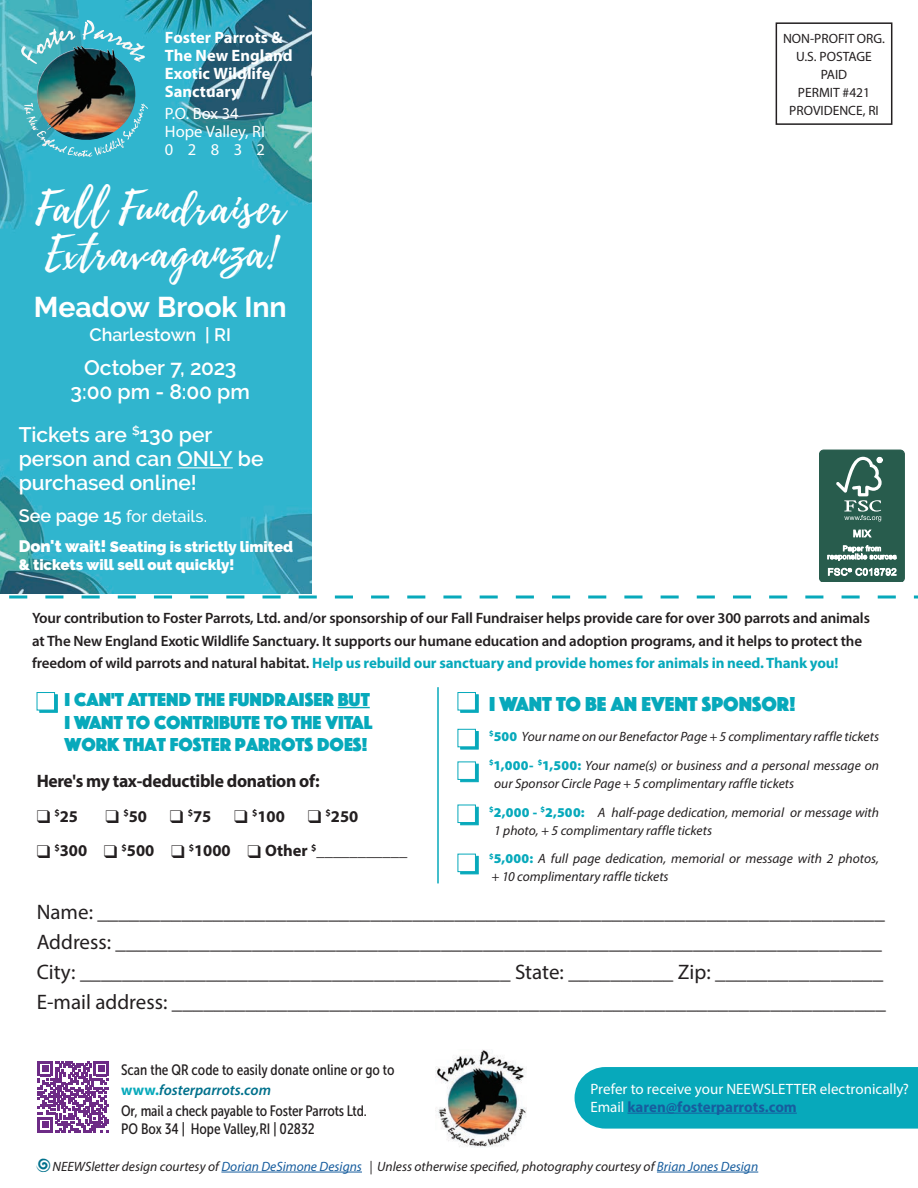
<style>
.page{position:relative;width:918px;height:1188px;background:#fff}
.page>*{position:absolute;margin:0;border:0;box-sizing:border-box;transform-origin:0 0}
.Body_Text_12_15{font:43.5px/45px "Playlist Script";letter-spacing:.03em;color:#fff}
.Body_Text{font:700 28.5px "Raleway";letter-spacing:-.005em;color:#fff}
.t1{font:21px "Myriad Pro";color:#231f20}
.Body_Text-2{font:600 21px/24px "Raleway";color:#fff;text-align:center}
.Masthead_Subhead{font:21px "Phosphate Solid";color:#07a9bb}
.Masthead_Subhead-2{font:19.5px/22.5px "Phosphate Solid";color:#07a9bb}
.t2{font:700 18px "Myriad Pro";letter-spacing:-.02em;color:#231f20}
.Body_Text-3{font:600 18px "Raleway";letter-spacing:-.005em;color:#fff}
.t3{font:700 16.5px "Myriad Pro";color:#231f20}
.Body_Text_11_13{font:700 16.5px/18px "Myriad Pro";color:#fff}
.Body_Text_11_13-2{font:16.5px/18px "Myriad Pro";color:#fff}
.Body_Text-4{font:500 16.5px "Raleway";color:#fff}
.t4{font:600 15px/22.5px "Myriad Pro";letter-spacing:-.01em;color:#231f20}
.t5{font:15px "Museo Sans Cond 500";letter-spacing:-.005em;color:#231f20}
.Body_Text_12_15-2{font:15px/18px "Myriad Pro";color:#fff}
.Body_Text-5{font:900 15px/18px "Raleway";color:#fff}
.t6{font:italic 600 15px "Myriad Pro";color:#00718c}
.Body_Text_12_15-3{font:italic 13.5px/18px "Myriad Pro";color:#231f20}
.t7{font:13.5px/18px "Myriad Pro";color:#231f20;text-align:center}
.s1{font-weight:600;font-size:18px}
.s2{font-size:16.5px}
.s3{font-weight:700;color:#07a9bb}
.s4{font-weight:900;font-style:normal;color:#07a9bb}
.s5{font-weight:700;font-style:normal;color:#07a9bb}
.s6{font-weight:700;color:#175d9e}
.s7{font-family:"Altemus Spirals";font-style:normal;color:#00718c}
.s8{color:#175d9e}
</style>
<div class="page">
<div style="left:575px;top:1067px;width:343px;height:62px;background:#07a9bb"></div>
<img style="left:0;top:0;width:312px;height:594px">
<div style="left:776px;top:22px;width:116px;height:103px;border:2px solid #231f20"></div>
<svg style="left:38px;top:1061px;width:71px;height:71px"></svg>
<img style="left:46px;top:20px;width:49px;height:24px">
<div style="left:819px;top:450px;width:85px;height:132px;background:#285c4d;border-radius:4px"></div>
<div style="left:819px;top:450px;width:85px;height:132px;border:1px solid #285c4d;border-radius:4px"></div>
<svg style="left:836px;top:457px;width:47px;height:64px"></svg>
<svg style="left:853px;top:529px;width:18px;height:9px"></svg>
<svg style="left:827px;top:545px;width:70px;height:16px"></svg>
<svg style="left:828px;top:568px;width:68px;height:8px"></svg>
<hr style="left:221px;top:1172px;width:141px;height:1px;background:#175d9e">
<hr style="left:657px;top:1172px;width:101px;height:1px;background:#175d9e">
<img style="left:436px;top:1049px;width:91px;height:98px">
<hr style="left:628px;top:1113px;width:169px;height:1px;background:#175d9e">
<hr style="left:177px;top:467px;width:56px;height:1px;background:#fff">
<hr style="left:437px;top:687px;width:2px;height:196px;background:#07a9bb">
<svg style="left:9px;top:596px;width:909px;height:2px"></svg>
<div style="left:460px;top:731px;width:19px;height:18px;background:#07a9bb;border:1px solid #07a9bb"></div>
<div style="left:458px;top:729px;width:18px;height:18px;background:#fff;border:1px solid #07a9bb"></div>
<div style="left:460px;top:694px;width:19px;height:19px;background:#07a9bb;border:1px solid #07a9bb"></div>
<div style="left:458px;top:692px;width:18px;height:18px;background:#fff;border:1px solid #07a9bb"></div>
<hr style="left:338px;top:707px;width:32px;height:1px;background:#07a9bb">
<div style="left:40px;top:694px;width:18px;height:19px;background:#07a9bb;border:1px solid #07a9bb"></div>
<div style="left:37px;top:692px;width:18px;height:18px;background:#fff;border:1px solid #07a9bb"></div>
<div style="left:460px;top:807px;width:19px;height:18px;background:#07a9bb;border:1px solid #07a9bb"></div>
<div style="left:458px;top:805px;width:18px;height:18px;background:#fff;border:1px solid #07a9bb"></div>
<div style="left:460px;top:764px;width:19px;height:18px;background:#07a9bb;border:1px solid #07a9bb"></div>
<div style="left:458px;top:762px;width:18px;height:18px;background:#fff;border:1px solid #07a9bb"></div>
<div style="left:460px;top:856px;width:19px;height:18px;background:#07a9bb;border:1px solid #07a9bb"></div>
<div style="left:458px;top:854px;width:18px;height:18px;background:#fff;border:1px solid #07a9bb"></div>
<p class="Body_Text_11_13" style="left:165px;top:28px;width:129px">Foster Parrots &amp;<br>The New England<br>Exotic Wildlife<br>Sanctuary</p>
<p class="Body_Text_11_13-2" style="left:165px;top:105px;width:102px">P.O. Box 34<br>Hope Valley, RI<br>02832</p>
<p class="Body_Text_12_15" style="left:36px;top:187px;width:251px">Fall Fundraiser<br>Extravaganza!</p>
<p class="Body_Text" style="left:34px;top:291px;width:255px">Meadow Brook Inn</p>
<p class="Body_Text-3" style="left:90px;top:324px;width:143px">Charlestown | RI</p>
<p class="Body_Text-2" style="left:71px;top:356px;width:181px">October 7, 2023<br>3:00 pm - 8:00 pm</p>
<p class="Body_Text-2" style="left:19px;top:423px;width:246px;text-align:left">Tickets are <sup>$</sup>130 per person and can ONLY be purchased online!</p>
<p class="Body_Text-4" style="left:19px;top:506px;width:190px"><span class="s1">See page 15</span> for details.</p>
<p class="Body_Text-5" style="left:19px;top:538px;width:276px"><span class="s2">Don't wait!</span> Seating is strictly limited &amp; tickets will sell out quickly!</p>
<p class="t7" style="left:783px;top:29px;width:103px">NON-PROFIT ORG.<br>U.S. POSTAGE</p>
<p class="t7" style="left:821px;top:65px;width:28px">PAID</p>
<p class="t7" style="left:798px;top:83px;width:74px">PERMIT #421</p>
<p class="t7" style="left:789px;top:101px;width:91px">PROVIDENCE, RI</p>
<p class="t4" style="left:32px;top:607px;width:839px">Your contribution to Foster Parrots, Ltd. and/or sponsorship of our Fall Fundraiser helps provide care for over 300 parrots and animals at The New England Exotic Wildlife Sanctuary. It supports our humane education and adoption programs, and it helps to protect the freedom of wild parrots and natural habitat. <span class="s3">Help us rebuild our sanctuary and provide homes for animals in need. Thank you!</span></p>
<p class="Masthead_Subhead-2" style="left:64px;top:687px;width:309px">I CAN'T ATTEND THE FUNDRAISER BUT<br>I WANT TO CONTRIBUTE TO THE VITAL<br>WORK THAT FOSTER PARROTS DOES!</p>
<p class="t2" style="left:37px;top:769px;width:285px">Here's my tax-deductible donation of:</p>
<p class="t3" style="left:37px;top:805px;width:43px">❑ <sup>$</sup>25</p>
<p class="t3" style="left:106px;top:805px;width:43px">❑ <sup>$</sup>50</p>
<p class="t3" style="left:170px;top:805px;width:43px">❑ <sup>$</sup>75</p>
<p class="t3" style="left:234px;top:805px;width:52px">❑ <sup>$</sup>100</p>
<p class="t3" style="left:308px;top:805px;width:52px">❑ <sup>$</sup>250</p>
<p class="t3" style="left:37px;top:840px;width:372px">❑ <sup>$</sup>300 ❑ <sup>$</sup>500 ❑ <sup>$</sup>1000 ❑ Other <sup>$</sup>___________</p>
<p class="Masthead_Subhead" style="left:489px;top:689px;width:308px">I WANT TO BE AN EVENT SPONSOR!</p>
<p class="Body_Text_12_15-3" style="left:489px;top:727px;width:391px"><sup>$</sup><span class="s4">500</span> Your name on our Benefactor Page + 5 complimentary raffle tickets</p>
<p class="Body_Text_12_15-3" style="left:494px;top:756px;width:386px;text-indent:-5px"><sup>$</sup><span class="s4">1,000-</span> <sup>$</sup><span class="s4">1,500:</span> Your name(s) or business and a personal message on our Sponsor Circle Page + 5 complimentary raffle tickets</p>
<p class="Body_Text_12_15-3" style="left:494px;top:803px;width:386px;text-indent:-5px"><sup>$</sup><span class="s4">2,000 -</span> <sup>$</sup><span class="s4">2,500:</span> A half-page dedication, memorial or message with<br>1 photo, + 5 complimentary raffle tickets</p>
<p class="Body_Text_12_15-3" style="left:489px;top:850px;width:391px"><sup>$</sup><span class="s4">5,000:</span> A full page dedication, memorial or message with 2 photos, + 10 complimentary raffle tickets</p>
<p class="t1" style="left:37px;top:899px;width:850px">Name: ___________________________________________________________________________</p>
<p class="t1" style="left:37px;top:929px;width:847px">Address: _________________________________________________________________________</p>
<p class="t1" style="left:37px;top:959px;width:848px">City: _________________________________________ State: __________ Zip: ________________</p>
<p class="t1" style="left:37px;top:989px;width:851px">E-mail address: ____________________________________________________________________</p>
<p class="t5" style="left:121px;top:1061px;width:275px">Scan the QR code to easily donate online or go to</p>
<p class="t6" style="left:121px;top:1080px;width:151px"><span class="s5">www.</span>fosterparrots.com</p>
<p class="t5" style="left:121px;top:1102px;width:247px">Or, mail a check payable to Foster Parrots Ltd.</p>
<p class="t5" style="left:121px;top:1120px;width:195px">PO Box 34 | Hope Valley,RI | 02832</p>
<p class="Body_Text_12_15-2" style="left:590px;top:1079px;width:320px">Prefer to receive your NEEWSLETTER electronically?<br>Email <span class="s6">karen@fosterparrots.com</span></p>
<p class="Body_Text_12_15-3" style="left:37px;top:1157px;width:723px"><span class="s7">2</span> NEEWSletter design courtesy of <span class="s8">Dorian DeSimone Designs</span> | Unless otherwise specified, photography courtesy of <span class="s8">Brian Jones Design</span></p>
</div>
